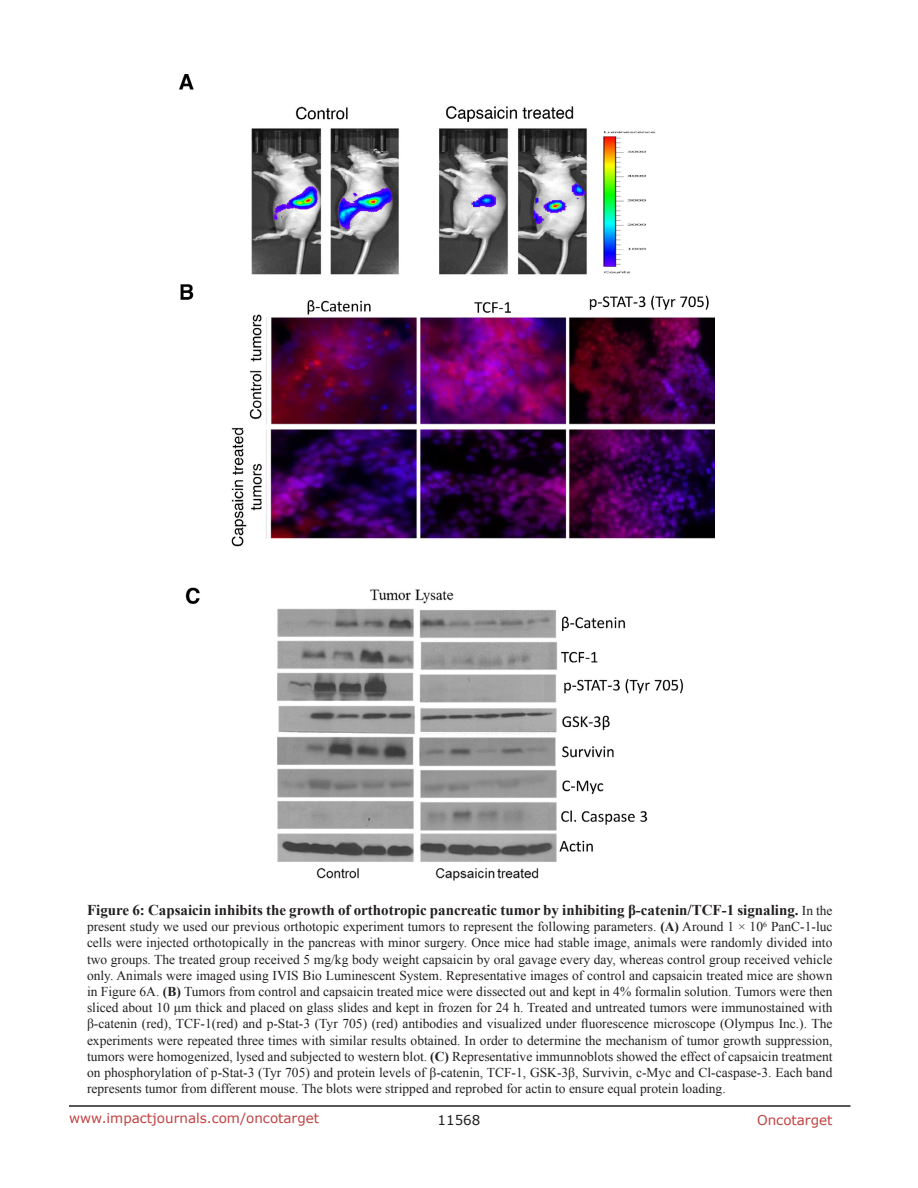
<style>
.page{position:relative;width:918px;height:1188px;background:#fff}
.page>*{position:absolute;margin:0;border:0;box-sizing:border-box;transform-origin:0 0}
.FigureText{font:700 15px "Times New Roman";color:#231f20}
.FigureText-2{font:13.5px/16.2px "Times New Roman";color:#231f20;text-align:justify}
.t1{font:13.5px "Verdana";color:#c24141}
.t2{font:13.5px "Verdana";color:#231f20}
.s1{font-weight:400;font-size:13.5px}
.s2{font-weight:700}
</style>
<div class="page">
<hr style="left:69px;top:1105px;width:781px;height:2px;background:#231f20">
<img style="left:180px;top:75px;width:535px;height:805px">
<p class="FigureText" style="left:87px;top:900px;width:747px">Figure 6: Capsaicin inhibits the growth of orthotropic pancreatic tumor by inhibiting β-catenin/TCF-1 signaling. <span class="s1">In the</span></p>
<p class="FigureText-2" style="left:87px;top:918px;width:747px">present study we used our previous orthotopic experiment tumors to represent the following parameters. <span class="s2">(A)</span> Around 1 × 10<sup>6</sup> PanC-1-luc cells were injected orthotopically in the pancreas with minor surgery. Once mice had stable image, animals were randomly divided into two groups. The treated group received 5 mg/kg body weight capsaicin by oral gavage every day, whereas control group received vehicle only. Animals were imaged using IVIS Bio Luminescent System. Representative images of control and capsaicin treated mice are shown in Figure 6A. <span class="s2">(B)</span> Tumors from control and capsaicin treated mice were dissected out and kept in 4% formalin solution. Tumors were then sliced about 10 μm thick and placed on glass slides and kept in frozen for 24 h. Treated and untreated tumors were immunostained with β-catenin (red), TCF-1(red) and p-Stat-3 (Tyr 705) (red) antibodies and visualized under fluorescence microscope (Olympus Inc.). The experiments were repeated three times with similar results obtained. In order to determine the mechanism of tumor growth suppression, tumors were homogenized, lysed and subjected to western blot. <span class="s2">(C)</span> Representative immunnoblots showed the effect of capsaicin treatment on phosphorylation of p-Stat-3 (Tyr 705) and protein levels of β-catenin, TCF-1, GSK-3β, Survivin, c-Myc and Cl-caspase-3. Each band represents tumor from different mouse. The blots were stripped and reprobed for actin to ensure equal protein loading.</p>
<p class="t1" style="left:69px;top:1109px;width:252px">www.impactjournals.com/oncotarget</p>
<p class="t2" style="left:438px;top:1111px;width:44px">11568</p>
<p class="t1" style="left:757px;top:1111px;width:77px">Oncotarget</p>
</div>
